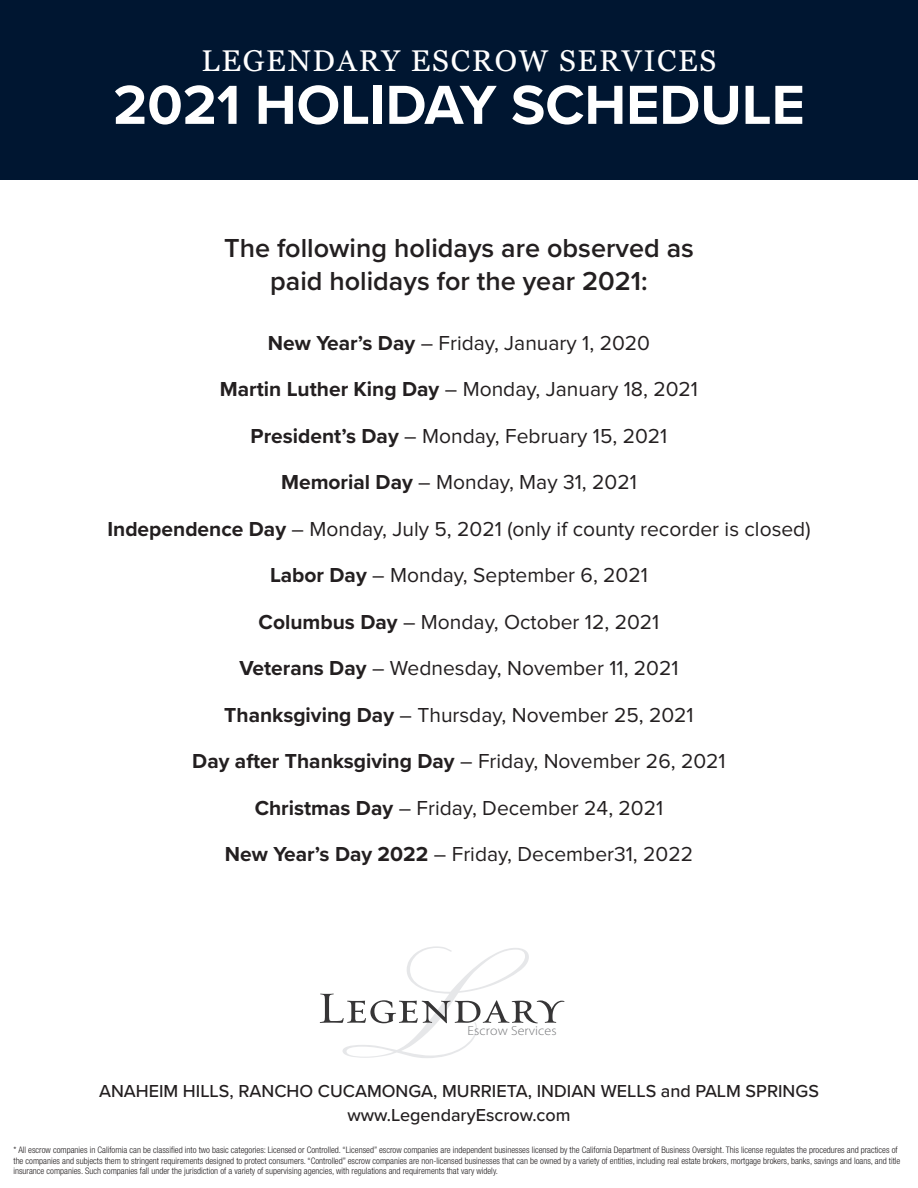
<style>
.page{position:relative;width:918px;height:1188px;background:#fff}
.page>*{position:absolute;margin:0;border:0;box-sizing:border-box;transform-origin:0 0}
.t1{font:700 57px "Proxima Nova";color:#fff}
.t2{font:30px "Georgia";letter-spacing:.06em;color:#fff}
.t3{font:600 27px "Proxima Nova";color:#231f20}
.t4{font:21px "Proxima Nova";color:#231f20}
.t5{font:700 21px "Proxima Nova";color:#231f20}
.t6{font:500 18px "Proxima Nova";color:#231f20}
.t7{font:300 13.2px "Myriad Pro";letter-spacing:.01em;color:#757679;scale:1.06 1}
.t8{font:300 condensed 9px/10.8px "Helvetica Neue";color:#231f20}
.s1{font-weight:700}
.s2{font-weight:400}
</style>
<div class="page">
<svg style="left:320px;top:946px;width:245px;height:112px"></svg>
<div style="left:0;top:0;width:918px;height:179px;background:#001631"></div>
<p class="t2" style="left:201px;top:39px;width:516px">LEGENDARY ESCROW SERVICES</p>
<p class="t1" style="left:113px;top:62px;width:693px">2021 HOLIDAY SCHEDULE</p>
<p class="t3" style="left:224px;top:228px;width:471px">The following holidays are observed as</p>
<p class="t3" style="left:270px;top:261px;width:379px">paid holidays for the year 2021:</p>
<p class="t4" style="left:268px;top:331px;width:384px"><span class="s1">New Year’s Day</span> – Friday, January 1, 2020</p>
<p class="t4" style="left:220px;top:378px;width:480px"><span class="s1">Martin Luther King Day</span> – Monday, January 18, 2021</p>
<p class="t4" style="left:251px;top:424px;width:418px"><span class="s1">President’s Day</span> – Monday, February 15, 2021</p>
<p class="t4" style="left:281px;top:471px;width:357px"><span class="s1">Memorial Day</span> – Monday, May 31, 2021</p>
<p class="t4" style="left:107px;top:517px;width:705px"><span class="s1">Independence Day</span> – Monday, July 5, 2021 (only if county recorder is closed)</p>
<p class="t4" style="left:270px;top:564px;width:379px"><span class="s1">Labor Day</span> – Monday, September 6, 2021</p>
<p class="t4" style="left:259px;top:610px;width:402px"><span class="s1">Columbus Day</span> – Monday, October 12, 2021</p>
<p class="t4" style="left:239px;top:657px;width:441px"><span class="s1">Veterans Day</span> – Wednesday, November 11, 2021</p>
<p class="t4" style="left:224px;top:703px;width:471px"><span class="s1">Thanksgiving Day</span> – Thursday, November 25, 2021</p>
<p class="t5" style="left:192px;top:746px;width:535px">Day after Thanksgiving Day <span class="s2">– Friday, November 26, 2021</span></p>
<p class="t4" style="left:255px;top:796px;width:410px"><span class="s1">Christmas Day</span> – Friday, December 24, 2021</p>
<p class="t4" style="left:225px;top:843px;width:470px"><span class="s1">New Year’s Day 2022</span> – Friday, December31, 2022</p>
<p class="t7" style="left:468px;top:1022px;width:86px">Escrow Services</p>
<p class="t6" style="left:99px;top:1077px;width:721px">ANAHEIM HILLS, RANCHO CUCAMONGA, MURRIETA, INDIAN WELLS and PALM SPRINGS</p>
<p class="t6" style="left:347px;top:1101px;width:225px">www.LegendaryEscrow.com</p>
<p class="t8" style="left:14px;top:1144px;width:888px">* All escrow companies in California can be classified into two basic categories: Licensed or Controlled. “Licensed” escrow companies are independent businesses licensed by the California Department of Business Oversight. This license regulates the procedures and practices of the companies and subjects them to stringent requirements designed to protect consumers. “Controlled” escrow companies are non-licensed businesses that can be owned by a variety of entities, including real estate brokers, mortgage brokers, banks, savings and loans, and title insurance companies. Such companies fall under the jurisdiction of a variety of supervising agencies, with regulations and requirements that vary widely.</p>
</div>
